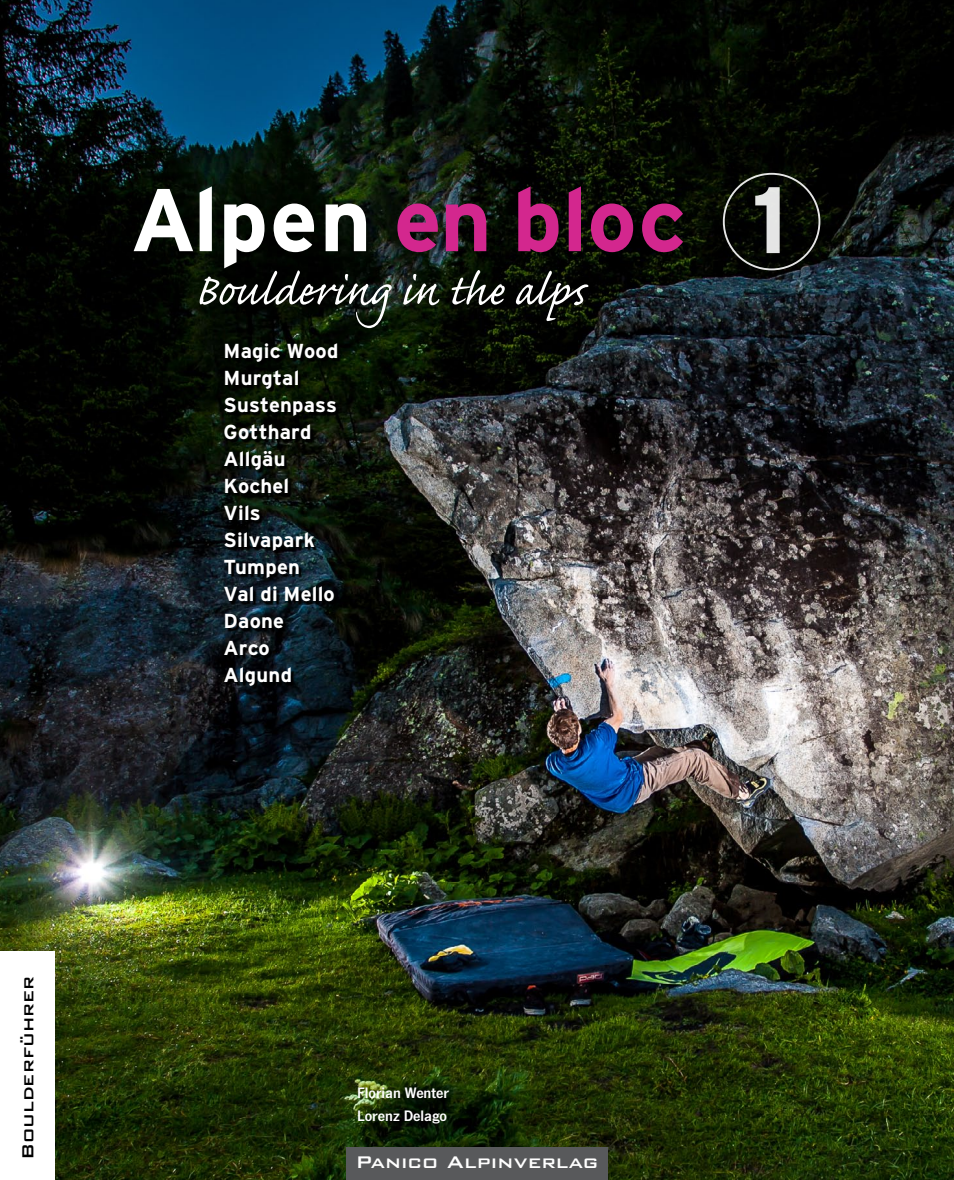
<style>
.page{position:relative;width:954px;height:1180px;background:#fff}
.page>*{position:absolute;margin:0;border:0;box-sizing:border-box;transform-origin:0 0}
.t1{font:700 88.88px "Interstate";color:#d3278e}
.t2{font:56.02px "Caflisch Script Pro";color:#fff}
.t3{font:500 22.5px "Bank Gothic BT";color:#fff}
.t4{font:500 21.38px "Bank Gothic BT";color:#000}
.t5{font:700 20.25px/27px "Interstate";letter-spacing:.01em;color:#fff}
.t6{font:600 15.75px/23.4px "News Gothic T";color:#fff}
.s1{color:#fff}
.s2{font-size:94.27px;color:#fff}
</style>
<div class="page">
<img style="left:0;top:0;width:954px;height:1180px">
<div style="left:0;top:951px;width:54px;height:229px;background:#fff"></div>
<div style="left:346px;top:1148px;width:262px;height:32px;background:#58595b"></div>
<svg style="left:226px;top:345px;width:116px;height:345px;background:#0b1513"></svg>
<div style="left:722px;top:173px;width:98px;height:97px;border:2px solid #fff;border-radius:50%"></div>
<p class="t1" style="left:130px;top:170px;width:659px"><span class="s1">Alpen</span> en bloc <span class="s2">1</span></p>
<p class="t2" style="left:194px;top:262px;width:392px">Bouldering in the alps</p>
<p class="t5" style="left:224px;top:337px;width:116px">Magic Wood<br>Murgtal<br>Sustenpass<br>Gotthard<br>Allgäu<br>Kochel<br>Vils<br>Silvapark<br>Tumpen<br>Val di Mello<br>Daone<br>Arco<br>Algund</p>
<p class="t4" style="left:16px;top:1160px;width:185px;rotate:-90deg">Boulderführer</p>
<p class="t6" style="left:357px;top:1080px;width:93px">Florian Wenter<br>Lorenz Delago</p>
<p class="t3" style="left:355px;top:1150px;width:244px">Panico Alpinverlag</p>
</div>
